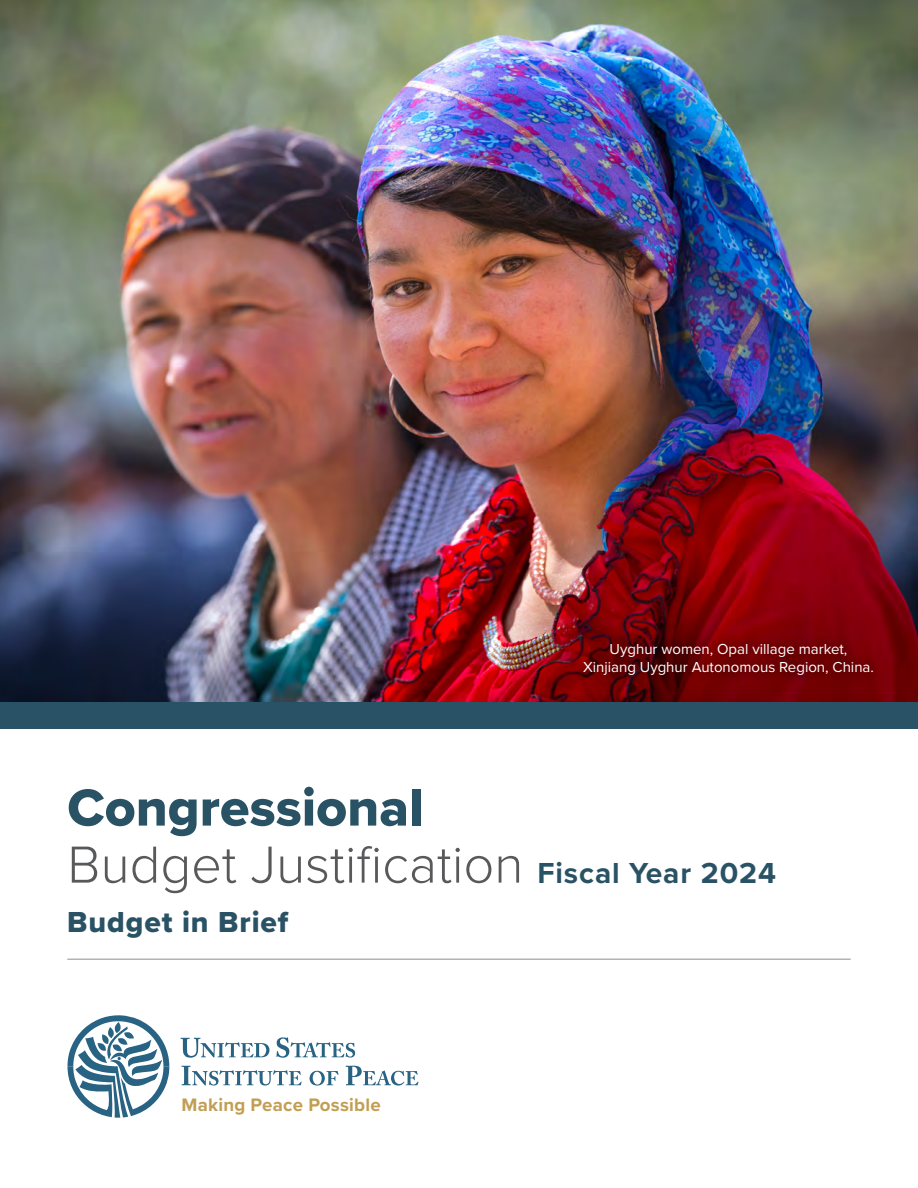
<style>
.page{position:relative;width:918px;height:1188px;background:#fff}
.page>*{position:absolute;margin:0;border:0;box-sizing:border-box;transform-origin:0 0}
.t1{font:300 54px "Proxima Nova";color:#58595b}
.t2{font:54px "Proxima Nova Extrabld";color:#2a5265}
.t3{font:30px "Proxima Nova Extrabld";letter-spacing:.03em;color:#2a5265}
.t4{font:700 18.75px "Proxima Nova";letter-spacing:.01em;color:#c19e52}
.t5{font:15px/18px "Proxima Nova";color:#fff;text-align:center}
.s1{font-weight:700;font-size:30px;color:#2a5265}
</style>
<div class="page">
<hr style="left:67px;top:958px;width:784px;height:2px;background:#b1b4b6">
<img style="left:0;top:0;width:918px;height:702px">
<div style="left:0;top:702px;width:918px;height:27px;background:#2a5266"></div>
<div style="left:573px;top:632px;width:310px;height:55px;background:#000;opacity:.8"></div>
<svg style="left:68px;top:1015px;width:101px;height:103px"></svg>
<svg style="left:181px;top:1038px;width:88px;height:20px"></svg>
<svg style="left:276px;top:1037px;width:79px;height:21px"></svg>
<svg style="left:182px;top:1066px;width:120px;height:20px"></svg>
<svg style="left:310px;top:1071px;width:29px;height:15px"></svg>
<svg style="left:346px;top:1066px;width:72px;height:20px"></svg>
<p class="t5" style="left:583px;top:639px;width:292px">Uyghur women, Opal village market,<br>Xinjiang Uyghur Autonomous Region, China.</p>
<p class="t2" style="left:67px;top:767px;width:358px">Congressional</p>
<h1 class="t1" style="left:67px;top:824px;width:710px">Budget Justifcation <span class="s1">Fiscal Year 2024</span></h1>
<h2 class="t3" style="left:67px;top:899px;width:223px">Budget in Brief</h2>
<p class="t4" style="left:182px;top:1091px;width:201px">Making Peace Possible</p>
</div>
